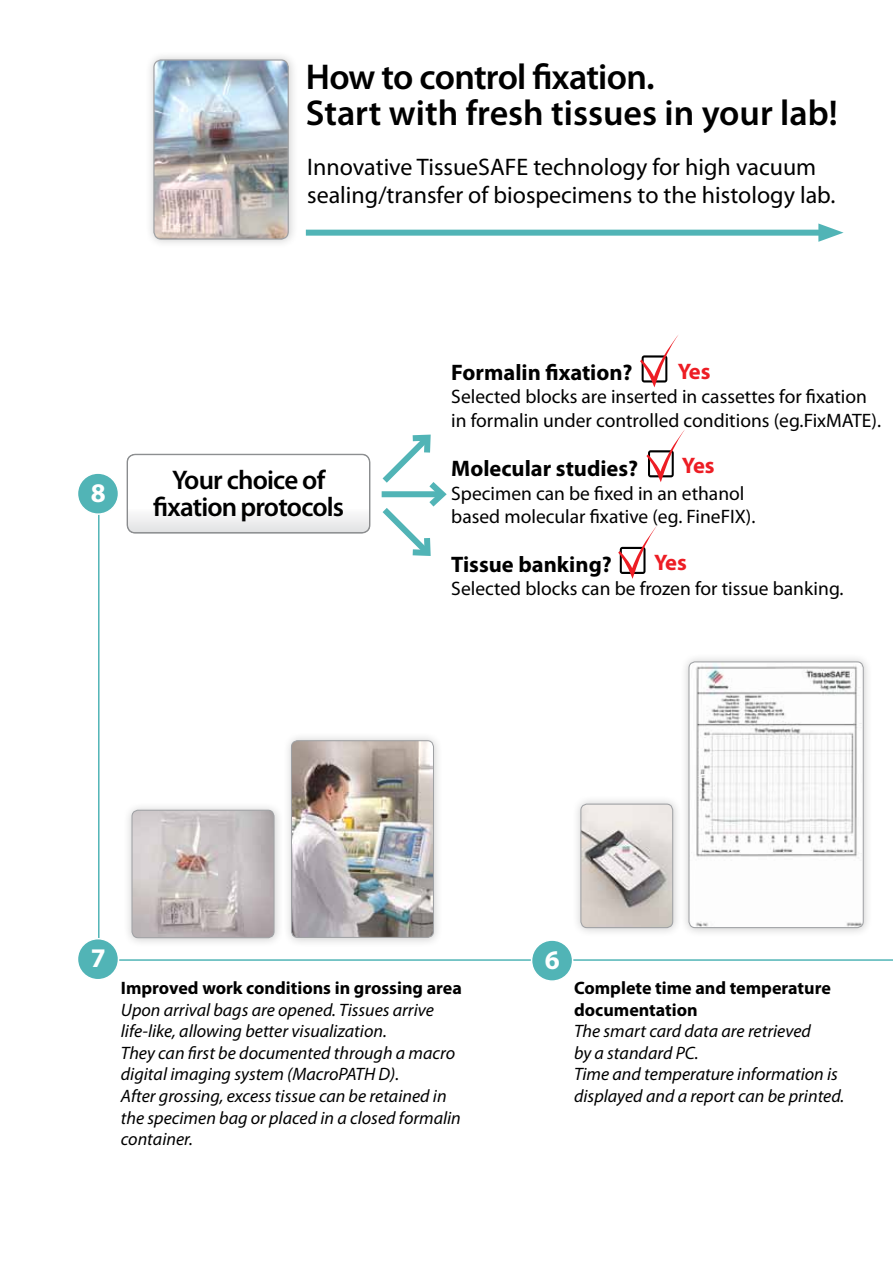
<style>
.page{position:relative;width:893px;height:1263px;background:#fff}
.page>*{position:absolute;margin:0;border:0;box-sizing:border-box;transform-origin:0 0}
.t1{font:600 36px/35.7px "Myriad Pro";color:#000}
.t2{font:600 27px/27px "Myriad Pro";letter-spacing:-.03em;color:#000;text-align:center}
.t3{font:700 27px "Myriad Pro";color:#fff}
.t4{font:24px/28.8px "Myriad Pro";color:#000}
.t5{font:700 22.5px "Myriad Pro";color:#000}
.t6{font:700 22.5px "Myriad Pro";letter-spacing:-.055em;color:#ed1d24}
.t7{font:19.5px/23.4px "Myriad Pro";color:#000}
.t8{font:italic 18px/21.6px "Myriad Pro";color:#000}
.t9{font:700 18px/21.6px "Myriad Pro";color:#000}
</style>
<div class="page">
<hr style="left:105px;top:959px;width:788px;height:2px;background:#51b4b6">
<svg style="left:127px;top:454px;width:243px;height:79px"></svg>
<div style="left:127px;top:455px;width:243px;height:78px;border:1px solid #8a8c8e;border-radius:8px"></div>
<svg style="left:381px;top:434px;width:66px;height:122px"></svg>
<hr style="left:98px;top:514px;width:2px;height:431px;background:#51b4b6">
<div style="left:306px;top:230px;width:523px;height:6px;background:#51b4b6"></div>
<svg style="left:818px;top:223px;width:26px;height:19px"></svg>
<div style="left:532px;top:940px;width:41px;height:41px;background:#51b4b6;border-radius:50%"></div>
<div style="left:531px;top:939px;width:42px;height:43px;border:2px solid #fff;border-radius:50%"></div>
<div style="left:77px;top:939px;width:41px;height:41px;background:#51b4b6;border-radius:50%"></div>
<div style="left:77px;top:938px;width:42px;height:42px;border:2px solid #fff;border-radius:50%"></div>
<div style="left:77px;top:473px;width:41px;height:41px;background:#51b4b6;border-radius:50%"></div>
<div style="left:77px;top:472px;width:42px;height:43px;border:2px solid #fff;border-radius:50%"></div>
<div style="left:145px;top:51px;width:153px;height:198px;background:#000;opacity:.2"></div>
<img style="left:154px;top:60px;width:134px;height:179px">
<div style="left:153px;top:59px;width:136px;height:181px;border:1px solid #9fa1a4;border-radius:7px"></div>
<div style="left:572px;top:795px;width:111px;height:143px;background:#000;opacity:.2"></div>
<img style="left:581px;top:804px;width:92px;height:124px">
<div style="left:580px;top:804px;width:93px;height:124px;border:1px solid #9fa1a4;border-radius:6px"></div>
<div style="left:283px;top:732px;width:160px;height:216px;background:#000;opacity:.2"></div>
<img style="left:291px;top:741px;width:142px;height:196px">
<div style="left:291px;top:740px;width:143px;height:198px;border:1px solid #9fa1a4;border-radius:6px"></div>
<div style="left:680px;top:653px;width:193px;height:285px;background:#000;opacity:.2"></div>
<img style="left:689px;top:662px;width:174px;height:266px">
<div style="left:688px;top:661px;width:176px;height:267px;border:1px solid #9fa1a4;border-radius:6px"></div>
<div style="left:123px;top:801px;width:161px;height:147px;background:#000;opacity:.2"></div>
<img style="left:132px;top:810px;width:142px;height:128px">
<div style="left:131px;top:810px;width:144px;height:128px;border:1px solid #9fa1a4;border-radius:6px"></div>
<svg style="left:646px;top:430px;width:39px;height:52px"></svg>
<svg style="left:640px;top:335px;width:38px;height:52px"></svg>
<svg style="left:618px;top:526px;width:39px;height:53px"></svg>
<h1 class="t1" style="left:306px;top:58px;width:533px">How to control fixation.<br>Start with fresh tissues in your lab!</h1>
<h3 class="t4" style="left:307px;top:152px;width:530px">Innovative TissueSAFE technology for high vacuum sealing/transfer of biospecimens to the histology lab.</h3>
<h2 class="t3" style="left:91px;top:475px;width:16px">8</h2>
<h2 class="t2" style="left:153px;top:465px;width:192px">Your choice of fixation protocols</h2>
<p class="t6" style="left:678px;top:357px;width:34px">Yes</p>
<p class="t5" style="left:451px;top:358px;width:183px">Formalin fixation?</p>
<p class="t7" style="left:451px;top:385px;width:431px">Selected blocks are inserted in cassettes for fixation in formalin under controlled conditions (eg.FixMATE).</p>
<p class="t5" style="left:451px;top:454px;width:188px">Molecular studies?</p>
<p class="t7" style="left:451px;top:481px;width:306px">Specimen can be fixed in an ethanol based molecular fixative (eg. FineFIX).</p>
<p class="t6" style="left:682px;top:450px;width:34px">Yes</p>
<p class="t6" style="left:654px;top:548px;width:34px">Yes</p>
<p class="t5" style="left:451px;top:550px;width:162px">Tissue banking?</p>
<p class="t7" style="left:451px;top:577px;width:394px">Selected blocks can be frozen for tissue banking.</p>
<h2 class="t3" style="left:91px;top:941px;width:16px">7</h2>
<h2 class="t3" style="left:545px;top:942px;width:16px">6</h2>
<p class="t9" style="left:121px;top:976px;width:343px">Improved work conditions in grossing area</p>
<p class="t8" style="left:121px;top:998px;width:342px">Upon arrival bags are opened. Tissues arrive life-like, allowing better visualization.<br>They can first be documented through a macro digital imaging system (MacroPATH D).<br>After grossing, excess tissue can be retained in the specimen bag or placed in a closed formalin container.</p>
<p class="t9" style="left:574px;top:976px;width:258px">Complete time and temperature documentation</p>
<p class="t8" style="left:574px;top:1020px;width:272px">The smart card data are retrieved<br>by a standard PC.<br>Time and temperature information is displayed and a report can be printed.</p>
</div>
